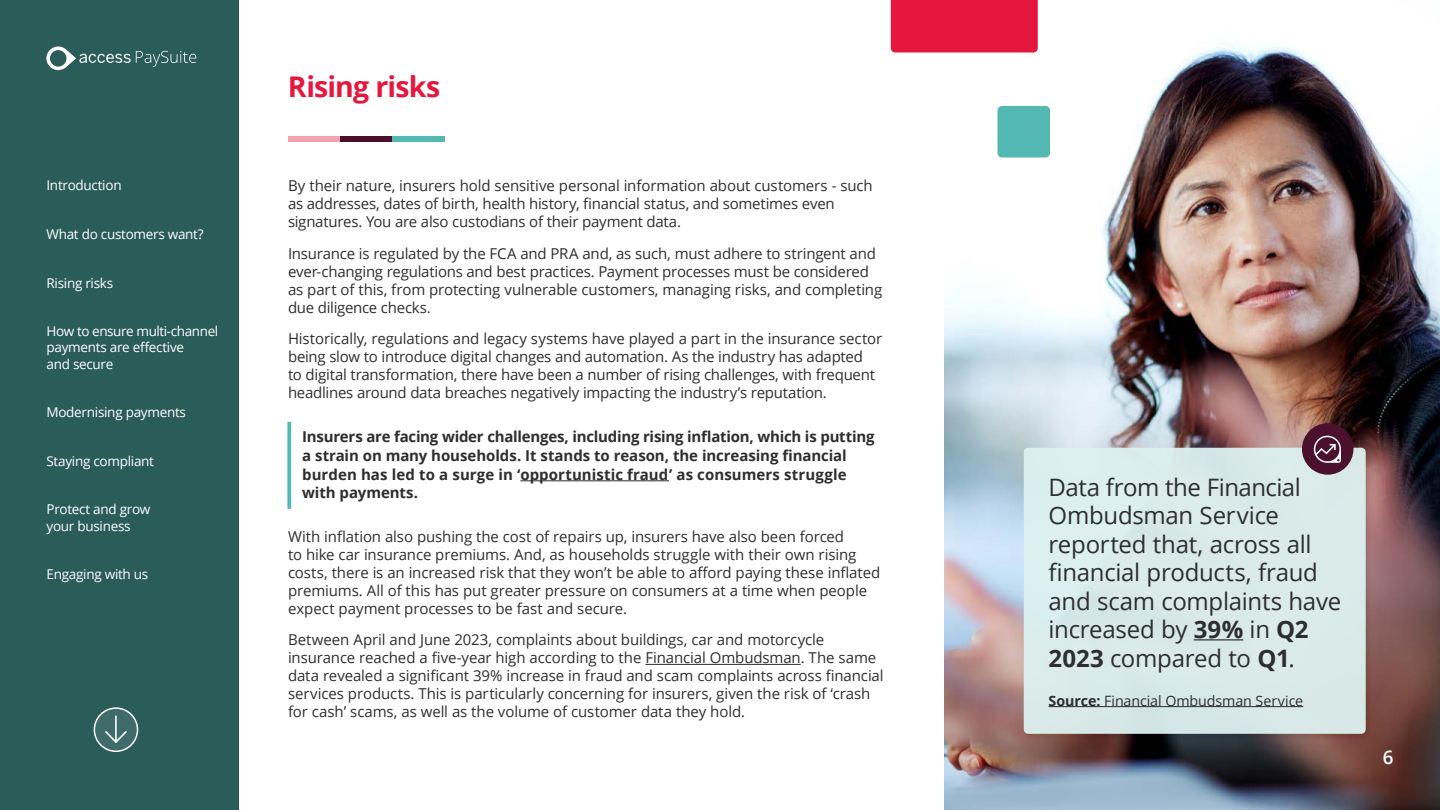
<style>
.page{position:relative;width:1440px;height:810px;background:#fff}
.page>*{position:absolute;margin:0;border:0;box-sizing:border-box;transform-origin:0 0}
.t1{font:700 28.5px "Open Sans";letter-spacing:-.03em;color:#e5173f}
.t2{font:24px/28.5px "Open Sans";letter-spacing:-.01em;color:#2e2e2e}
.t3{font:600 18.75px "Open Sans";color:#fff}
.t4{font:15px/18px "Open Sans";letter-spacing:-.01em;color:#2e2e2e}
.t5{font:700 15px/18.5px "Open Sans";letter-spacing:-.005em;color:#2e2e2e}
.t6{font:14.25px "Open Sans";letter-spacing:-.005em;color:#2e2e2e}
.t7{font:13.5px/16.2px "Open Sans";letter-spacing:-.02em;color:#fff}
.s1{font-weight:700}
</style>
<div class="page">
<div style="left:0;top:0;width:238px;height:810px;background:#2a5c59"></div>
<img style="left:944px;top:44px;width:496px;height:766px">
<div style="left:94px;top:708px;width:44px;height:43px;background:#3f6c6a;border-radius:50%"></div>
<div style="left:94px;top:707px;width:44px;height:45px;border:2px solid #fff;border-radius:50%"></div>
<hr style="left:115px;top:715px;width:2px;height:28px;background:#fff">
<svg style="left:105px;top:731px;width:22px;height:12px"></svg>
<hr style="left:645px;top:664px;width:156px;height:1px;background:#2e2e2e">
<hr style="left:520px;top:480px;width:149px;height:1px;background:#2e2e2e">
<svg style="left:287px;top:422px;width:4px;height:87px"></svg>
<div style="left:1022px;top:446px;width:351px;height:294px;background:#000;opacity:.1"></div>
<div style="left:1024px;top:448px;width:342px;height:286px;background:#daebe9;border-radius:4px"></div>
<hr style="left:1194px;top:639px;width:49px;height:1px;background:#2e2e2e">
<hr style="left:1049px;top:706px;width:254px;height:1px;background:#2e2e2e">
<div style="left:1302px;top:423px;width:51px;height:52px;background:#4b112c;border-radius:50%"></div>
<svg style="left:1314px;top:436px;width:27px;height:27px"></svg>
<div style="left:998px;top:106px;width:52px;height:51px;background:#54b9b3;border-radius:4px"></div>
<div style="left:891px;top:0;width:147px;height:53px;background:#e5173f"></div>
<svg style="left:46px;top:46px;width:150px;height:24px"></svg>
<div style="left:288px;top:136px;width:52px;height:6px;background:#f5a2b2"></div>
<div style="left:340px;top:136px;width:53px;height:6px;background:#4b112c"></div>
<div style="left:393px;top:136px;width:52px;height:6px;background:#54b9b3"></div>
<p class="t7" style="left:46px;top:177px;width:77px">Introduction</p>
<p class="t7" style="left:46px;top:226px;width:159px">What do customers want?</p>
<p class="t7" style="left:46px;top:274px;width:68px">Rising risks</p>
<p class="t7" style="left:46px;top:323px;width:173px">How to ensure multi-channel payments are effective<br>and secure</p>
<p class="t7" style="left:46px;top:404px;width:141px">Modernising payments</p>
<p class="t7" style="left:46px;top:452px;width:109px">Staying compliant</p>
<p class="t7" style="left:46px;top:501px;width:105px">Protect and grow your business</p>
<p class="t7" style="left:46px;top:566px;width:103px">Engaging with us</p>
<h1 class="t1" style="left:288px;top:66px;width:154px">Rising risks</h1>
<p class="t4" style="left:288px;top:177px;width:586px">By their nature, insurers hold sensitive personal information about customers - such as addresses, dates of birth, health history, financial status, and sometimes even signatures. You are also custodians of their payment data.</p>
<p class="t4" style="left:288px;top:244px;width:596px">Insurance is regulated by the FCA and PRA and, as such, must adhere to stringent and ever-changing regulations and best practices. Payment processes must be considered as part of this, from protecting vulnerable customers, managing risks, and completing due diligence checks.</p>
<p class="t4" style="left:288px;top:330px;width:596px">Historically, regulations and legacy systems have played a part in the insurance sector being slow to introduce digital changes and automation. As the industry has adapted<br>to digital transformation, there have been a number of rising challenges, with frequent headlines around data breaches negatively impacting the industry’s reputation.</p>
<p class="t5" style="left:302px;top:427px;width:574px">Insurers are facing wider challenges, including rising inflation, which is putting a strain on many households. It stands to reason, the increasing financial burden has led to a surge in ‘opportunistic fraud’ as consumers struggle with payments.</p>
<p class="t4" style="left:288px;top:527px;width:594px">With inflation also pushing the cost of repairs up, insurers have also been forced<br>to hike car insurance premiums. And, as households struggle with their own rising costs, there is an increased risk that they won’t be able to afford paying these inflated premiums. All of this has put greater pressure on consumers at a time when people expect payment processes to be fast and secure.</p>
<p class="t4" style="left:288px;top:630px;width:597px">Between April and June 2023, complaints about buildings, car and motorcycle insurance reached a five-year high according to the Financial Ombudsman. The same data revealed a significant 39% increase in fraud and scam complaints across financial services products. This is particularly concerning for insurers, given the risk of ‘crash for cash’ scams, as well as the volume of customer data they hold.</p>
<h2 class="t2" style="left:1049px;top:472px;width:294px">Data from the Financial<br>Ombudsman Service reported that, across all financial products, fraud and scam complaints have increased by <span class="s1">39%</span> in <span class="s1">Q2<br>2023</span> compared to <span class="s1">Q1</span>.</h2>
<p class="t6" style="left:1049px;top:691px;width:256px"><span class="s1">Source:</span> Financial Ombudsman Service</p>
<p class="t3" style="left:1383px;top:744px;width:12px">6</p>
</div>
